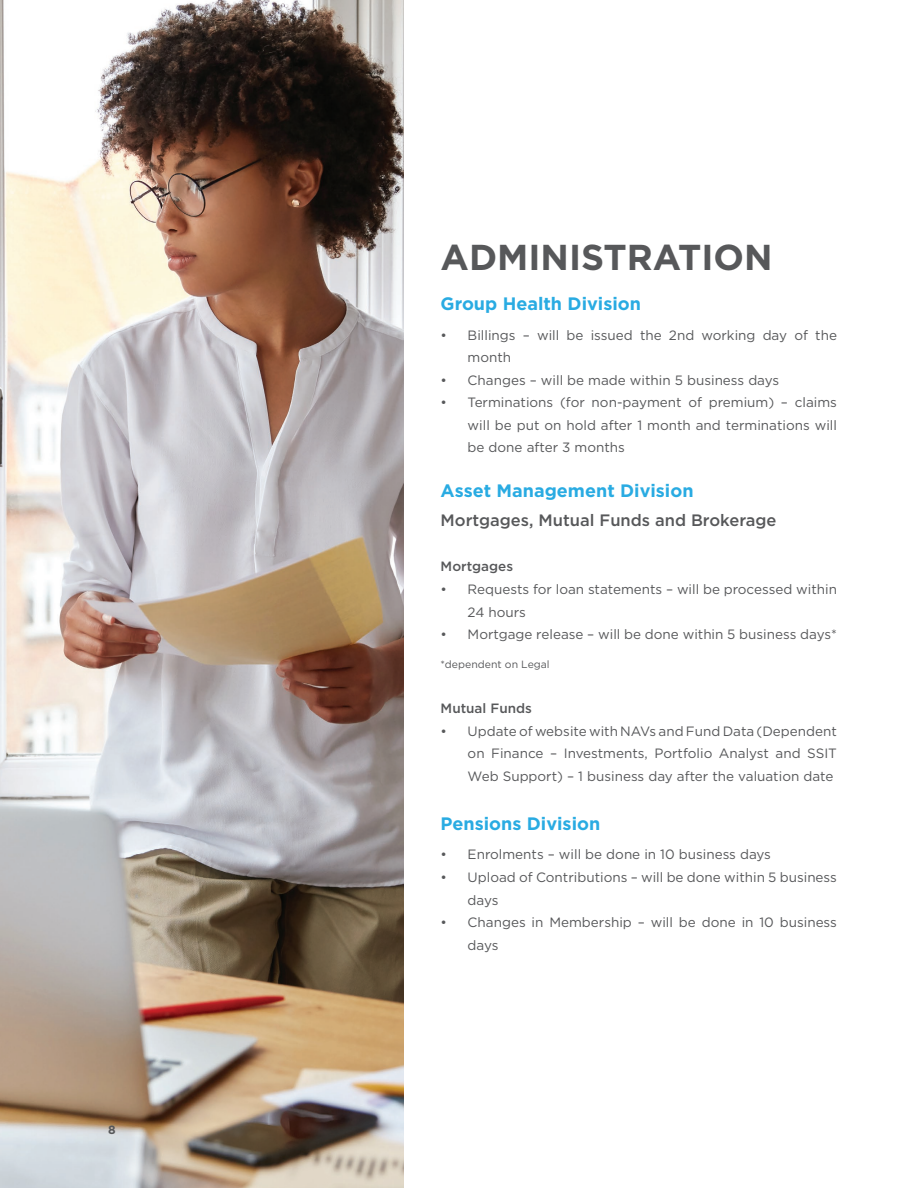
<style>
.page{position:relative;width:918px;height:1188px;background:#fff}
.page>*{position:absolute;margin:0;border:0;box-sizing:border-box;transform-origin:0 0}
.t1{font:700 36px "Gotham";color:#57585a}
.t2{font:700 18px "Gotham";color:#29abe2}
.t3{font:500 16.5px "Gotham";color:#57585a}
.t4{font:13.5px/22.5px "Gotham";color:#57585a}
.t5{font:500 13.5px "Gotham";color:#57585a}
.t6{font:700 12px "Gotham";color:#57585a}
.t7{font:10.5px "Gotham";color:#57585a}
</style>
<div class="page">
<img style="left:0;top:0;width:404px;height:1188px">
<p class="t6" style="left:108px;top:1121px;width:9px">8</p>
<h1 class="t1" style="left:441px;top:233px;width:333px">ADMINISTRATION</h1>
<h2 class="t2" style="left:441px;top:292px;width:202px">Group Health Division</h2>
<p class="t4" style="left:468px;top:323px;width:371px;text-indent:-27px">• Billings – will be issued the 2nd working day of the month</p>
<p class="t4" style="left:441px;top:368px;width:340px">• Changes – will be made within 5 business days</p>
<p class="t4" style="left:468px;top:391px;width:371px;text-align:justify;text-indent:-27px">• Terminations (for non-payment of premium) – claims will be put on hold after 1 month and terminations will be done after 3 months</p>
<h2 class="t2" style="left:441px;top:479px;width:254px">Asset Management Division</h2>
<p class="t3" style="left:441px;top:510px;width:337px">Mortgages, Mutual Funds and Brokerage</p>
<p class="t5" style="left:441px;top:558px;width:74px">Mortgages</p>
<p class="t4" style="left:468px;top:578px;width:371px;text-indent:-27px">• Requests for loan statements – will be processed within<br>24 hours</p>
<p class="t4" style="left:441px;top:623px;width:398px">• Mortgage release – will be done within 5 business days*</p>
<p class="t7" style="left:441px;top:658px;width:111px">*dependent on Legal</p>
<p class="t5" style="left:441px;top:700px;width:93px">Mutual Funds</p>
<p class="t4" style="left:468px;top:719px;width:371px;text-align:justify;text-indent:-27px">• Update of website with NAVs and Fund Data (Dependent on Finance – Investments, Portfolio Analyst and SSIT Web Support) – 1 business day after the valuation date</p>
<h2 class="t2" style="left:441px;top:812px;width:161px">Pensions Division</h2>
<p class="t4" style="left:441px;top:843px;width:332px">• Enrolments – will be done in 10 business days</p>
<p class="t4" style="left:468px;top:866px;width:371px;text-indent:-27px">• Upload of Contributions – will be done within 5 business days</p>
<p class="t4" style="left:468px;top:911px;width:371px;text-indent:-27px">• Changes in Membership – will be done in 10 business days</p>
</div>
